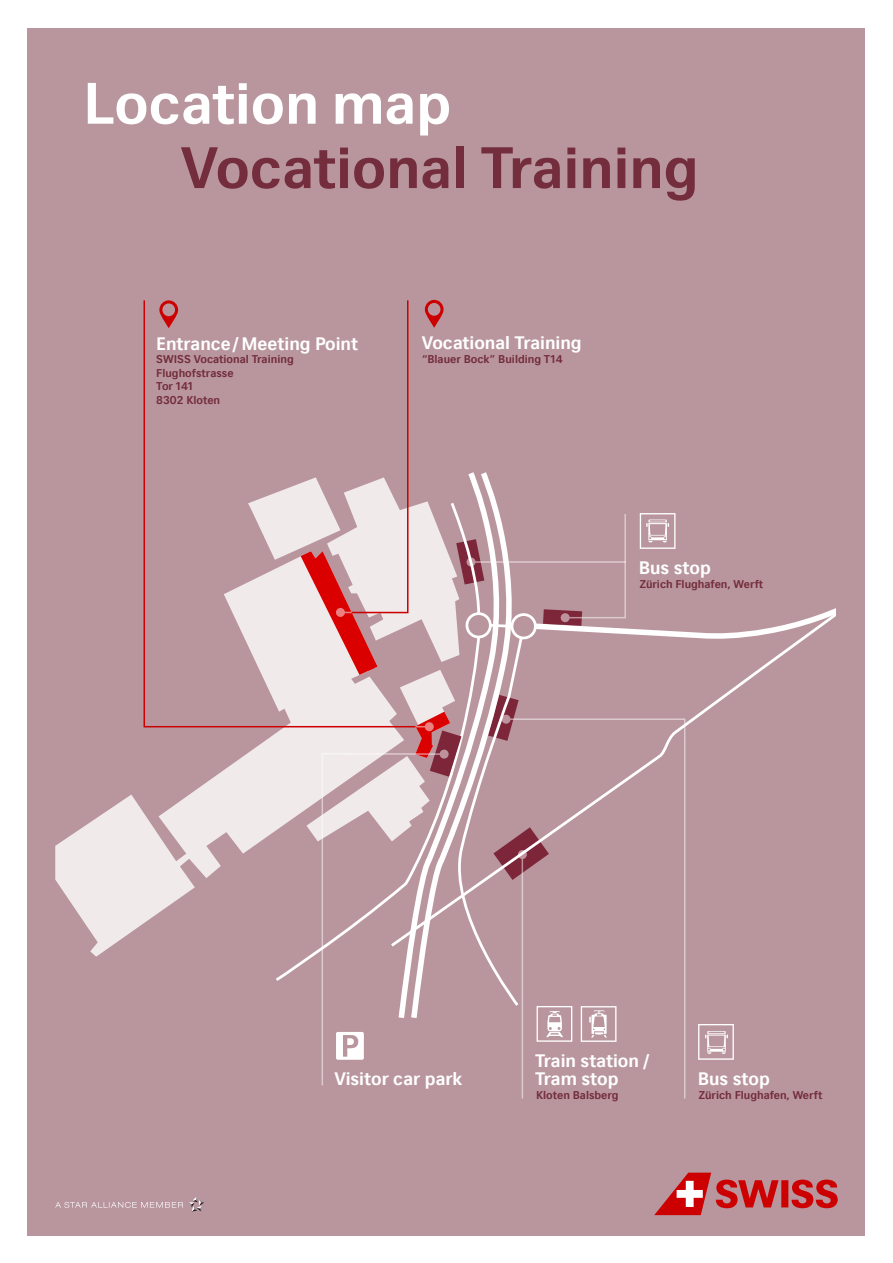
<style>
.page{position:relative;width:893px;height:1263px;background:#fff}
.page>*{position:absolute;margin:0;border:0;box-sizing:border-box;transform-origin:0 0}
.t1{font:700 58.5px "CH Sans";color:#732d3c}
.t2{font:700 58.5px "CH Sans";color:#fff}
.t3{font:700 18px/18px "CH Sans";color:#fff}
.t4{font:700 11.25px/13.5px "CH Sans";color:#732d3c}
</style>
<div class="page">
<div style="left:28px;top:28px;width:837px;height:1207px;background:#b9969e"></div>
<svg style="left:55px;top:753px;width:193px;height:204px"></svg>
<svg style="left:143px;top:300px;width:105px;height:428px"></svg>
<svg style="left:248px;top:300px;width:588px;height:787px"></svg>
<svg style="left:654px;top:1172px;width:184px;height:43px"></svg>
<svg style="left:189px;top:1197px;width:15px;height:14px"></svg>
<svg style="left:55px;top:1202px;width:128px;height:6px"></svg>
<h1 class="t2" style="left:83px;top:67px;width:370px">Location map</h1>
<h1 class="t1" style="left:181px;top:131px;width:519px">Vocational Training</h1>
<h2 class="t3" style="left:156px;top:334px;width:203px">Entrance/Meeting Point</h2>
<p class="t4" style="left:156px;top:352px;width:139px">SWISS Vocational Training<br>Flughofstrasse<br>Tor 141<br>8302 Kloten</p>
<h2 class="t3" style="left:422px;top:334px;width:162px">Vocational Training</h2>
<p class="t4" style="left:422px;top:352px;width:142px">“Blauer Bock” Building T14</p>
<h2 class="t3" style="left:639px;top:559px;width:74px">Bus stop</h2>
<p class="t4" style="left:640px;top:577px;width:125px">Zürich Flughafen, Werft</p>
<h2 class="t3" style="left:535px;top:1052px;width:116px">Train station /<br>Tram stop</h2>
<p class="t4" style="left:536px;top:1088px;width:84px">Kloten Balsberg</p>
<h2 class="t3" style="left:334px;top:1070px;width:130px">Visitor car park</h2>
<h2 class="t3" style="left:698px;top:1070px;width:74px">Bus stop</h2>
<p class="t4" style="left:699px;top:1088px;width:125px">Zürich Flughafen, Werft</p>
</div>
